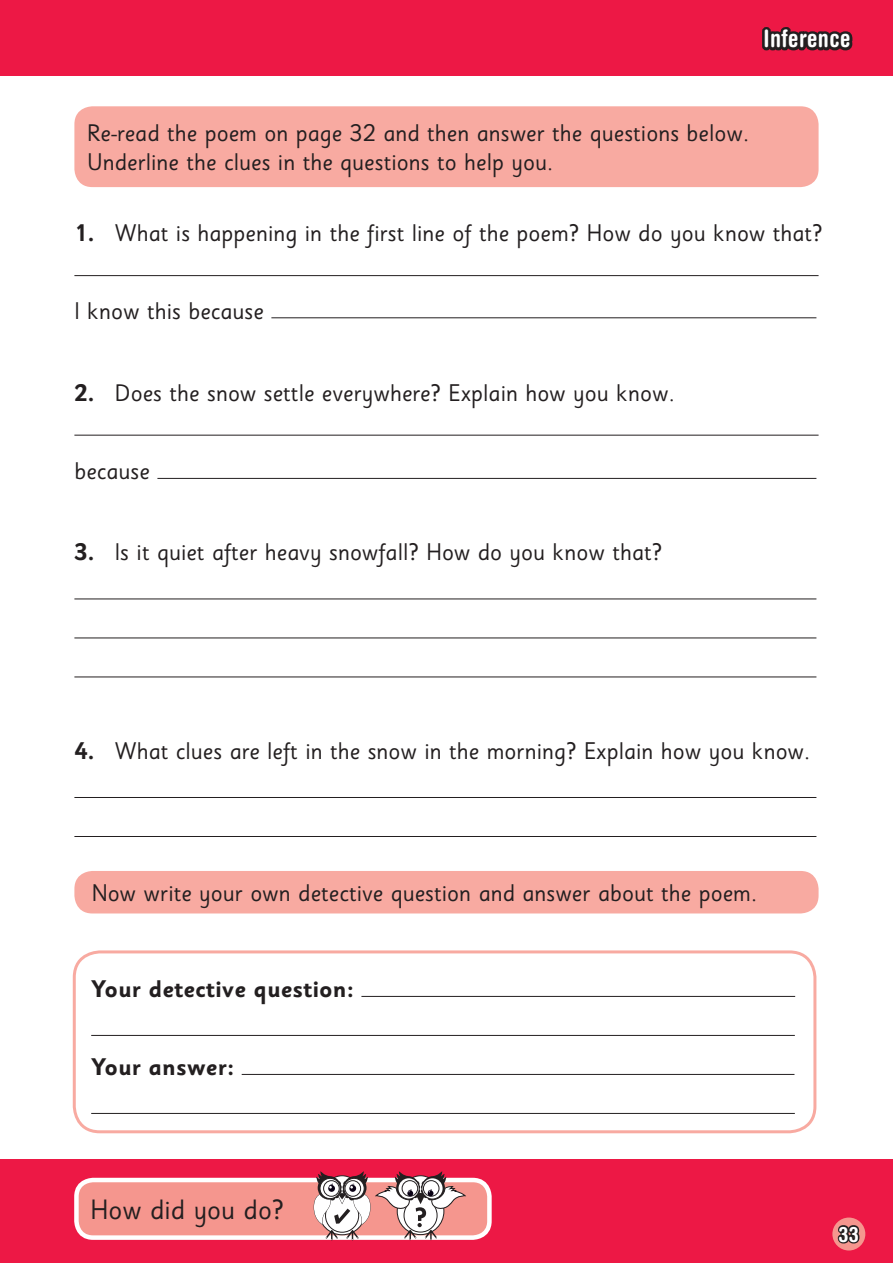
<style>
.page{position:relative;width:893px;height:1263px;background:#fff}
.page>*{position:absolute;margin:0;border:0;box-sizing:border-box;transform-origin:0 0}
.t1{font:27.9px "Sassoon Sans Std";color:#231f20}
.t2{font:24px/28.8px "Sassoon Sans Std";color:#231f20}
.t3{font:700 24px "Sassoon Sans Std";color:#231f20}
.t4{font:700 condensed 24px "Helvetica Rounded LT Std";letter-spacing:.02em;color:#fff}
.t5{font:700 condensed 21px "Helvetica Rounded LT Std";color:#fff}
.s1{font-weight:700}
</style>
<div class="page">
<div style="left:0;top:1159px;width:893px;height:104px;background:#ed1845"></div>
<div style="left:832px;top:1217px;width:33px;height:33px;background:#f5968e;border-radius:50%"></div>
<svg style="left:836px;top:1223px;width:24px;height:22px"></svg>
<div style="left:76px;top:1180px;width:413px;height:57px;background:#f5968e;border-radius:17px"></div>
<div style="left:74px;top:1178px;width:418px;height:62px;border:4px solid #fff;border-radius:17px"></div>
<svg style="left:314px;top:1171px;width:151px;height:69px"></svg>
<div style="left:0;top:0;width:893px;height:76px;background:#ed1845"></div>
<div style="left:762px;top:27px;width:9px;height:23px;border:5px solid #231f20;border-radius:2px"></div>
<svg style="left:766px;top:27px;width:87px;height:24px"></svg>
<div style="left:74px;top:106px;width:745px;height:81px;background:#f8aaa1;border-radius:18px"></div>
<hr style="left:74px;top:275px;width:745px;height:1px;background:#231f20">
<hr style="left:271px;top:317px;width:545px;height:1px;background:#231f20">
<hr style="left:74px;top:435px;width:745px;height:1px;background:#231f20">
<hr style="left:157px;top:478px;width:659px;height:1px;background:#231f20">
<hr style="left:74px;top:598px;width:742px;height:1px;background:#231f20">
<hr style="left:74px;top:637px;width:742px;height:1px;background:#231f20">
<hr style="left:74px;top:676px;width:742px;height:1px;background:#231f20">
<hr style="left:74px;top:797px;width:742px;height:1px;background:#231f20">
<hr style="left:74px;top:836px;width:742px;height:1px;background:#231f20">
<div style="left:74px;top:871px;width:745px;height:42px;background:#f8aaa1;border-radius:18px"></div>
<div style="left:73px;top:950px;width:743px;height:183px;border:3px solid #f8aaa1;border-radius:26px"></div>
<hr style="left:361px;top:996px;width:434px;height:1px;background:#231f20">
<hr style="left:91px;top:1035px;width:704px;height:1px;background:#231f20">
<hr style="left:242px;top:1074px;width:552px;height:1px;background:#231f20">
<hr style="left:91px;top:1113px;width:704px;height:1px;background:#231f20">
<p class="t4" style="left:763px;top:24px;width:89px">Inference</p>
<p class="t2" style="left:87px;top:119px;width:663px">Re-read the poem on page 32 and then answer the questions below.<br>Underline the clues in the questions to help you.</p>
<p class="t2" style="left:74px;top:219px;width:750px"><span class="s1">1.</span> What is happening in the first line of the poem? How do you know that?</p>
<p class="t2" style="left:74px;top:297px;width:191px">I know this because</p>
<p class="t2" style="left:74px;top:379px;width:602px"><span class="s1">2.</span> Does the snow settle everywhere? Explain how you know.</p>
<p class="t2" style="left:74px;top:457px;width:77px">because</p>
<p class="t2" style="left:74px;top:538px;width:590px"><span class="s1">3.</span> Is it quiet after heavy snowfall? How do you know that?</p>
<p class="t2" style="left:74px;top:737px;width:737px"><span class="s1">4.</span> What clues are left in the snow in the morning? Explain how you know.</p>
<p class="t2" style="left:92px;top:878px;width:667px">Now write your own detective question and answer about the poem.</p>
<p class="t3" style="left:91px;top:974px;width:264px">Your detective question:</p>
<p class="t3" style="left:91px;top:1052px;width:145px">Your answer:</p>
<p class="t1" style="left:91px;top:1192px;width:195px">How did you do?</p>
<p class="t5" style="left:839px;top:1221px;width:22px">33</p>
</div>
